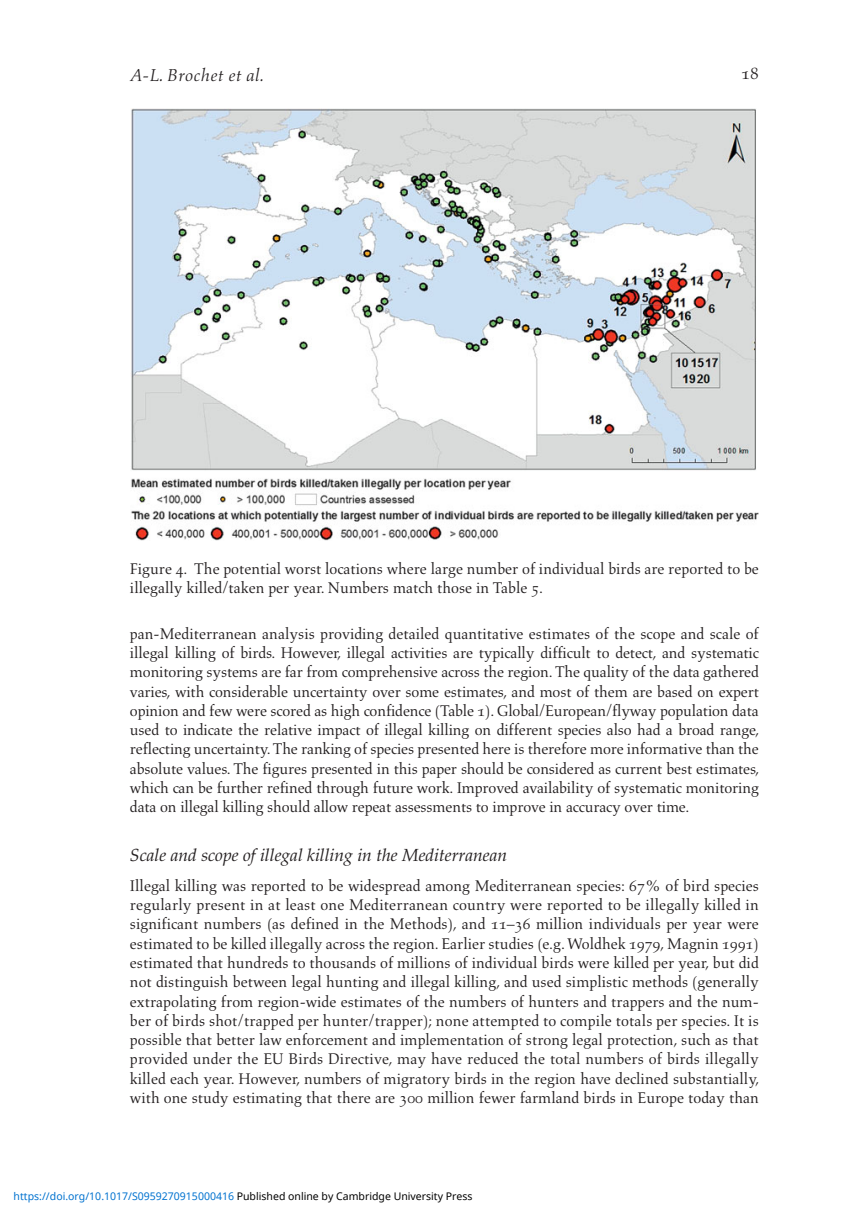
<style>
.page{position:relative;width:864px;height:1225px;background:#fff}
.page>*{position:absolute;margin:0;border:0;box-sizing:border-box;transform-origin:0 0}
.t1{font:italic 17.5px "Palatino";color:#231f20}
.t2{font:italic 17.5px "Aldus";color:#231f20}
.t3{font:17.5px "Aldus Roman SC";color:#231f20}
.t4{font:15.75px/19.2px "Aldus";color:#231f20;text-align:justify}
.t5{font:10.5px "Noto Sans";color:#0172cf}
.s1{font-family:"Aldus Roman SC"}
.s2{color:#000}
</style>
<div class="page">
<img style="left:131px;top:109px;width:627px;height:432px">
<p class="t2" style="left:130px;top:67px;width:135px">A-L. Brochet et al.</p>
<p class="t3" style="left:741px;top:65px;width:19px">18</p>
<p class="t4" style="left:130px;top:560px;width:630px">Figure <span class="s1">4</span>. The potential worst locations where large number of individual birds are reported to be illegally killed/taken per year. Numbers match those in Table <span class="s1">5</span> .</p>
<p class="t4" style="left:130px;top:625px;width:630px">pan-Mediterranean analysis providing detailed quantitative estimates of the scope and scale of illegal killing of birds. However, illegal activities are typically difficult to detect, and systematic monitoring systems are far from comprehensive across the region. The quality of the data gathered varies, with considerable uncertainty over some estimates, and most of them are based on expert opinion and few were scored as high confidence ( Table <span class="s1">1</span> ). Global/European/flyway population data used to indicate the relative impact of illegal killing on different species also had a broad range, reflecting uncertainty. The ranking of species presented here is therefore more informative than the absolute values. The figures presented in this paper should be considered as current best estimates, which can be further refined through future work. Improved availability of systematic monitoring data on illegal killing should allow repeat assessments to improve in accuracy over time.</p>
<p class="t1" style="left:130px;top:848px;width:378px">Scale and scope of illegal killing in the Mediterranean</p>
<p class="t4" style="left:130px;top:877px;width:630px">Illegal killing was reported to be widespread among Mediterranean species: <span class="s1">67</span>% of bird species regularly present in at least one Mediterranean country were reported to be illegally killed in significant numbers (as defined in the Methods), and <span class="s1">11</span>–<span class="s1">36</span> million individuals per year were estimated to be killed illegally across the region. Earlier studies (e.g. Woldhek <span class="s1">1979</span> , Magnin <span class="s1">1991</span> ) estimated that hundreds to thousands of millions of individual birds were killed per year, but did not distinguish between legal hunting and illegal killing, and used simplistic methods (generally extrapolating from region-wide estimates of the numbers of hunters and trappers and the num&shy;ber of birds shot/trapped per hunter/trapper); none attempted to compile totals per species. It is possible that better law enforcement and implementation of strong legal protection, such as that provided under the EU Birds Directive, may have reduced the total numbers of birds illegally killed each year. However, numbers of migratory birds in the region have declined substantially, with one study estimating that there are <span class="s1">300</span> million fewer farmland birds in Europe today than</p>
<p class="t5" style="left:14px;top:1189px;width:460px">https://doi.org/10.1017/S0959270915000416 <span class="s2">Published online by Cambridge University Press</span></p>
</div>
